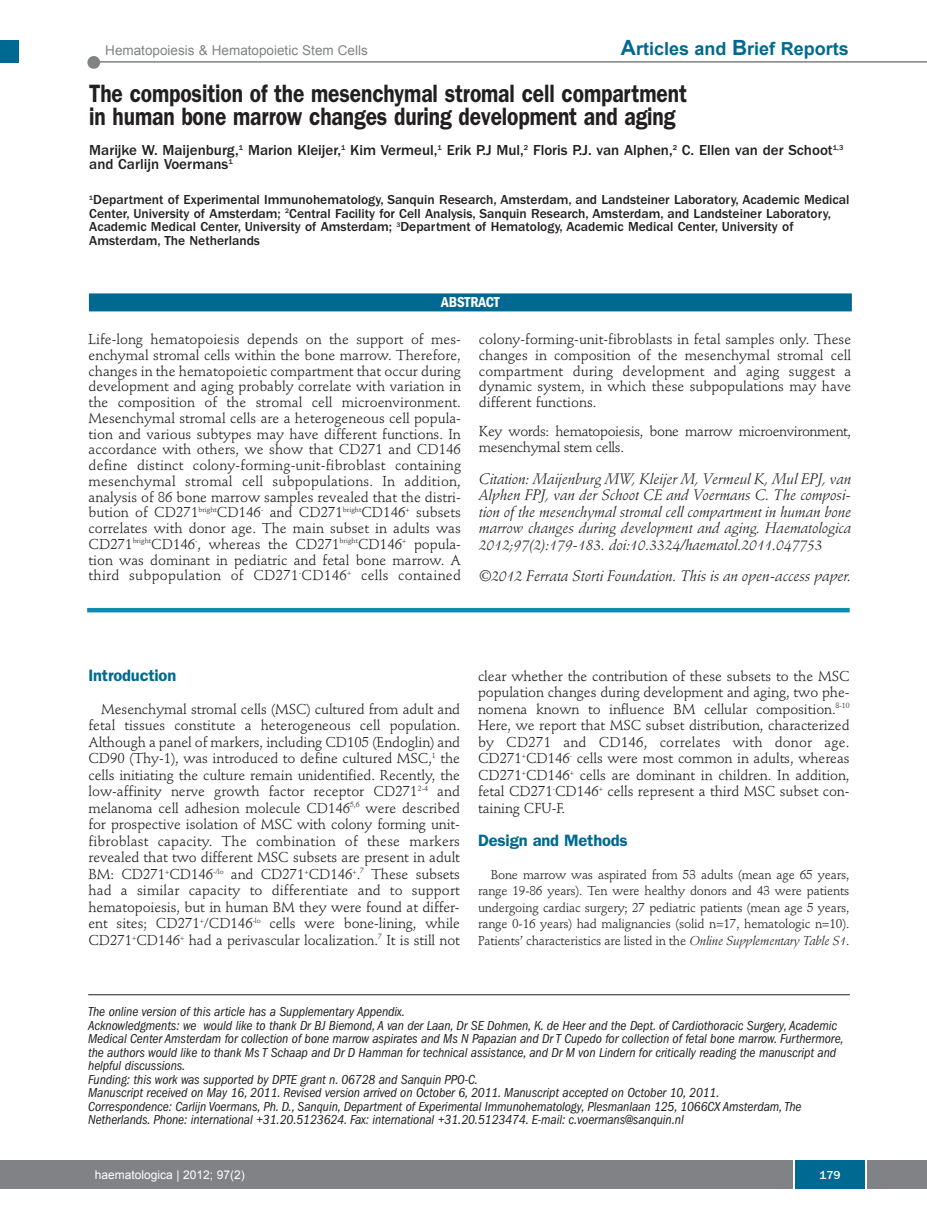
<style>
.page{position:relative;width:927px;height:1225px;background:#fff}
.page>*{position:absolute;margin:0;border:0;box-sizing:border-box;transform-origin:0 0}
.t1{font:600 25.2px/22.5px "Franklin Gothic";letter-spacing:-.005em;color:#231f20;scale:.83 1}
.t2{font:700 18px "Arial";color:#006991}
.t3{font:600 16.5px "Franklin Gothic";letter-spacing:-.01em;color:#006991}
.t4{font:italic 15.15px "Stempel Schneidler";letter-spacing:-.005em;color:#231f20}
.t5{font:italic 15px/16.5px "Stempel Schneidler";letter-spacing:-.005em;color:#231f20;text-align:justify}
.t6{font:500 15px/13.5px "Franklin Gothic";color:#231f20}
.t7{font:600 condensed 15px "Franklin Gothic";letter-spacing:-.005em;color:#fff}
.t8{font:14.25px/16.5px "Stempel Schneidler";letter-spacing:-.005em;color:#231f20;text-align:justify}
.t9{font:14.25px/15.8px "Stempel Schneidler";letter-spacing:-.025em;color:#231f20}
.t10{font:italic condensed 13.5px/13.5px "Franklin Gothic";letter-spacing:-.005em;color:#231f20}
.t11{font:500 13.5px/13.5px "Franklin Gothic";color:#231f20}
.t12{font:13.5px "Arial";color:#808285}
.t13{font:12.75px/16.5px "Stempel Schneidler";letter-spacing:-.015em;color:#231f20;text-align:justify}
.t14{font:12px "Arial";color:#fff}
.t15{font:500 12px "Franklin Gothic";color:#fff}
.s1{font-size:21px}
.s2{font-style:italic}
</style>
<div class="page">
<div style="left:87px;top:56px;width:13px;height:13px;background:#808285;border-radius:50%"></div>
<hr style="left:95px;top:61px;width:832px;height:2px;background:#808285">
<div style="left:17px;top:1160px;width:910px;height:28px;background:#808285"></div>
<div style="left:795px;top:1160px;width:70px;height:28px;background:#006991"></div>
<hr style="left:793px;top:1160px;width:2px;height:28px;background:#fff">
<hr style="left:865px;top:1160px;width:2px;height:28px;background:#fff">
<div style="left:0;top:40px;width:19px;height:22px;background:#006991"></div>
<div style="left:0;top:1160px;width:18px;height:28px;background:#808285"></div>
<hr style="left:88px;top:994px;width:762px;height:1px;background:#231f20">
<div style="left:89px;top:293px;width:763px;height:18px;background:#006991"></div>
<hr style="left:87px;top:608px;width:763px;height:4px;background:#0d8aaf">
<p class="t12" style="left:105px;top:43px;width:264px">Hematopoiesis &amp; Hematopoietic Stem Cells</p>
<p class="t2" style="left:621px;top:39px;width:229px"><span class="s1">A</span>rticles and <span class="s1">B</span>rief Reports</p>
<h1 class="t1" style="left:89px;top:85px;width:722px">The composition of the mesenchymal stromal cell compartment in human bone marrow changes during development and aging</h1>
<p class="t6" style="left:89px;top:145px;width:756px">Marijke W. Maijenburg,<sup>1</sup> Marion Kleijer,<sup>1</sup> Kim Vermeul,<sup>1</sup> Erik P.J Mul,<sup>2</sup> Floris P.J. van Alphen,<sup>2</sup> C. Ellen van der Schoot<sup>1,3 </sup>and Carlijn Voermans<sup>1</sup></p>
<p class="t11" style="left:89px;top:194px;width:762px"><sup>1</sup>Department of Experimental Immunohematology, Sanquin Research, Amsterdam, and Landsteiner Laboratory, Academic Medical Center, University of Amsterdam; <sup>2</sup>Central Facility for Cell Analysis, Sanquin Research, Amsterdam, and Landsteiner Laboratory, Academic Medical Center, University of Amsterdam; <sup>3</sup>Department of Hematology, Academic Medical Center, University of Amsterdam, The Netherlands</p>
<p class="t7" style="left:441px;top:297px;width:60px">ABSTRACT</p>
<p class="t8" style="left:89px;top:333px;width:374px;line-height:15.8px">Life-long hematopoiesis depends on the support of mes&shy;enchymal stromal cells within the bone marrow. Therefore, changes in the hematopoietic compartment that occur during development and aging probably correlate with variation in the composition of the stromal cell microenvironment.<br>Mesenchymal stromal cells are a heterogeneous cell popula&shy;tion and various subtypes may have different functions. In accordance with others, we show that CD271 and CD146 define distinct colony-forming-unit-fibroblast containing mesenchymal stromal cell subpopulations. In addition, analysis of 86 bone marrow samples revealed that the distri&shy;bution of CD271<sup>bright</sup>CD146<sup>-</sup> and CD271<sup>bright</sup>CD146<sup>+</sup> subsets correlates with donor age. The main subset in adults was CD271<sup>bright</sup>CD146<sup>-</sup>, whereas the CD271<sup>bright</sup>CD146<sup>+</sup> popula&shy;tion was dominant in pediatric and fetal bone marrow. A third subpopulation of CD271<sup>-</sup>CD146<sup>+</sup> cells contained</p>
<p class="t8" style="left:479px;top:333px;width:374px;line-height:15.8px">colony-forming-unit-fibroblasts in fetal samples only. These changes in composition of the mesenchymal stromal cell compartment during development and aging suggest a dynamic system, in which these subpopulations may have different functions.</p>
<p class="t9" style="left:479px;top:425px;width:374px">Key words: hematopoiesis, bone marrow microenvironment, mesenchymal stem cells.</p>
<p class="t5" style="left:479px;top:471px;width:374px">Citation: Maijenburg MW, Kleijer M, Vermeul K, Mul EPJ, van Alphen FPJ, van der Schoot CE and Voermans C. The composi&shy;tion of the mesenchymal stromal cell compartment in human bone marrow changes during development and aging. Haematologica 2012;97(2):179-183. doi:10.3324/haematol.2011.047753</p>
<p class="t4" style="left:479px;top:569px;width:374px">©2012 Ferrata Storti Foundation. This is an open-access paper.</p>
<p class="t3" style="left:88px;top:669px;width:89px">Introduction</p>
<p class="t8" style="left:88px;top:702px;width:373px;text-indent:13px">Mesenchymal stromal cells (MSC) cultured from adult and fetal tissues constitute a heterogeneous cell population.<br>Although a panel of markers, including CD105 (Endoglin) and CD90 (Thy-1), was introduced to define cultured MSC,<sup>1</sup> the cells initiating the culture remain unidentified. Recently, the low-affinity nerve growth factor receptor CD271<sup>2-4</sup> and melanoma cell adhesion molecule CD146<sup>5,6</sup> were described for prospective isolation of MSC with colony forming unit&shy;fibroblast capacity. The combination of these markers revealed that two different MSC subsets are present in adult BM: CD271<sup>+</sup>CD146<sup>-/lo</sup> and CD271<sup>+</sup>CD146<sup>+</sup>.<sup>7</sup> These subsets had a similar capacity to differentiate and to support hematopoiesis, but in human BM they were found at differ&shy;ent sites; CD271<sup>+</sup>/CD146<sup>-lo</sup> cells were bone-lining, while CD271<sup>+</sup>CD146<sup>+</sup> had a perivascular localization.<sup>7</sup> It is still not</p>
<p class="t8" style="left:478px;top:669px;width:373px">clear whether the contribution of these subsets to the MSC population changes during development and aging, two phe&shy;nomena known to influence BM cellular composition.<sup>8-10<br></sup>Here, we report that MSC subset distribution, characterized by CD271 and CD146, correlates with donor age.<br>CD271<sup>+</sup>CD146<sup>-</sup> cells were most common in adults, whereas CD271<sup>+</sup>CD146<sup>+</sup> cells are dominant in children. In addition, fetal CD271<sup>-</sup>CD146<sup>+</sup> cells represent a third MSC subset con&shy;taining CFU-F.</p>
<p class="t3" style="left:478px;top:834px;width:151px">Design and Methods</p>
<p class="t13" style="left:478px;top:867px;width:373px;text-indent:13px">Bone marrow was aspirated from 53 adults (mean age 65 years, range 19-86 years). Ten were healthy donors and 43 were patients undergoing cardiac surgery; 27 pediatric patients (mean age 5 years, range 0-16 years) had malignancies (solid n=17, hematologic n=10).<br>Patients’ characteristics are listed in the <span class="s2">Online Supplementary Table S1</span>.</p>
<p class="t10" style="left:88px;top:1006px;width:757px">The online version of this article has a Supplementary Appendix.<br>Acknowledgments: we would like to thank Dr BJ Biemond, A van der Laan, Dr SE Dohmen, K. de Heer and the Dept. of Cardiothoracic Surgery, Academic Medical Center Amsterdam for collection of bone marrow aspirates and Ms N Papazian and Dr T Cupedo for collection of fetal bone marrow. Furthermore, the authors would like to thank Ms T Schaap and Dr D Hamman for technical assistance, and Dr M von Lindern for critically reading the manuscript and helpful discussions.<br>Funding: this work was supported by DPTE grant n. 06728 and Sanquin PPO-C.<br>Manuscript received on May 16, 2011. Revised version arrived on October 6, 2011. Manuscript accepted on October 10, 2011.<br>Correspondence: Carlijn Voermans, Ph. D., Sanquin, Department of Experimental Immunohematology, Plesmanlaan 125, 1066CX Amsterdam, The Netherlands. Phone: international +31.20.5123624. Fax: international +31.20.5123474. E-mail: c.voermans@sanquin.nl</p>
<p class="t14" style="left:95px;top:1167px;width:152px">haematologica | 2012; 97(2)</p>
<p class="t15" style="left:819px;top:1171px;width:23px">179</p>
</div>
